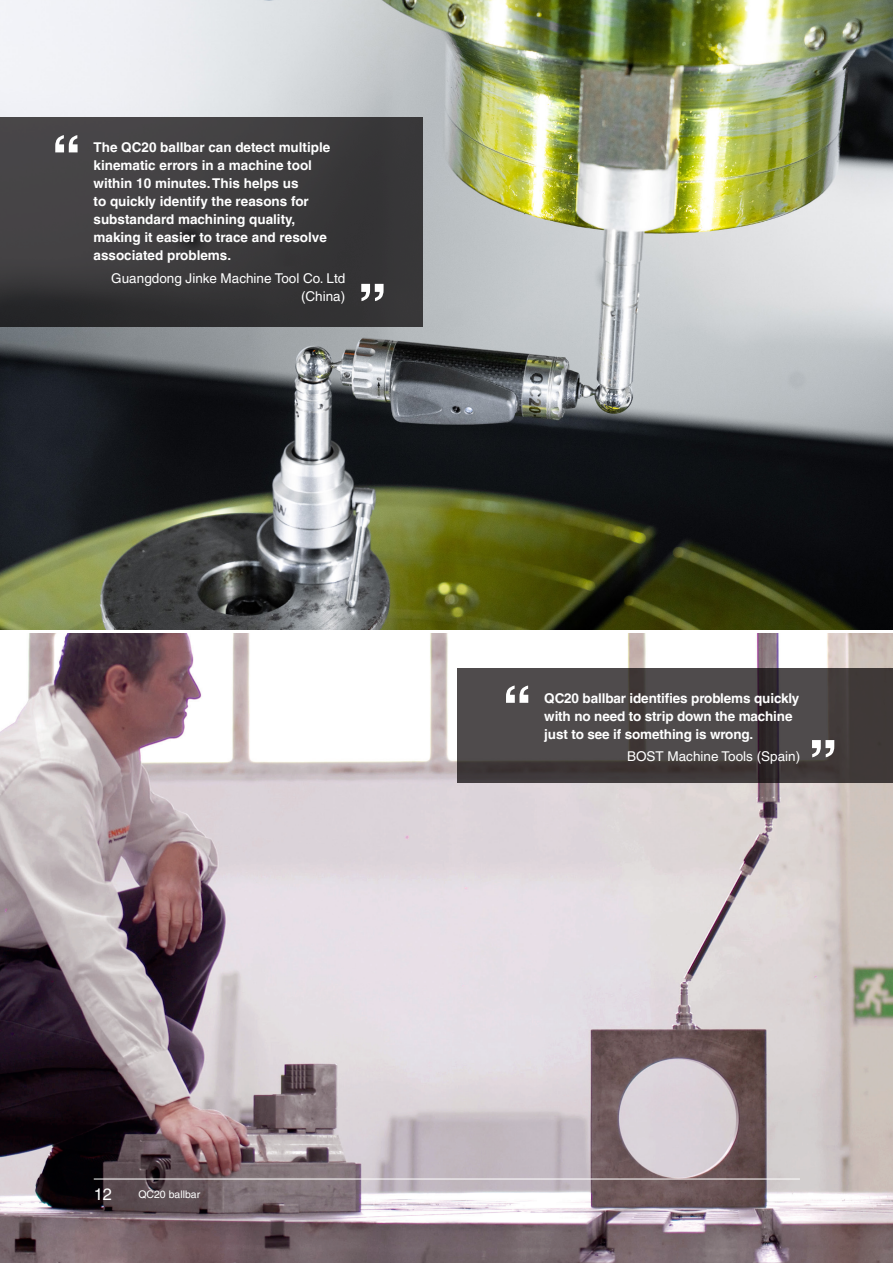
<style>
.page{position:relative;width:893px;height:1263px;background:#fff}
.page>*{position:absolute;margin:0;border:0;box-sizing:border-box;transform-origin:0 0}
.Page_number_LEFT{font:16.5px "Helvetica LT Pro";color:#fff}
.Quotation_Attributed{font:700 13.5px/18px "Helvetica LT Pro";color:#fff}
.Quotation_Attributed-2{font:13.5px/18px "Helvetica LT Pro";color:#fff;text-align:right}
.Document_title_small_LEFT{font:10.5px "Helvetica LT Pro";color:#fff}
</style>
<div class="page">
<img style="left:0;top:0;width:893px;height:629px">
<img style="left:0;top:634px;width:893px;height:629px">
<div style="left:0;top:117px;width:423px;height:209px;background:linear-gradient(to bottom,#464446,#313133)"></div>
<svg style="left:458px;top:668px;width:435px;height:114px;background:#474243"></svg>
<svg style="left:55px;top:135px;width:23px;height:17px"></svg>
<svg style="left:506px;top:685px;width:22px;height:18px"></svg>
<svg style="left:361px;top:284px;width:23px;height:17px"></svg>
<svg style="left:812px;top:740px;width:22px;height:17px"></svg>
<hr style="left:94px;top:1179px;width:706px;height:1px;background:#fff">
<p class="Quotation_Attributed" style="left:94px;top:139px;width:238px">The QC20 ballbar can detect multiple kinematic errors in a machine tool within 10 minutes. This helps us<br>to quickly identify the reasons for substandard machining quality, making it easier to trace and resolve associated problems.</p>
<p class="Quotation_Attributed-2" style="left:111px;top:269px;width:235px">Guangdong Jinke Machine Tool Co. Ltd (China)</p>
<p class="Page_number_LEFT" style="left:94px;top:1185px;width:20px">12</p>
<p class="Document_title_small_LEFT" style="left:138px;top:1188px;width:63px">QC20 ballbar</p>
<p class="Quotation_Attributed" style="left:544px;top:689px;width:257px">QC20 ballbar identifies problems quickly with no need to strip down the machine just to see if something is wrong.</p>
<p class="Quotation_Attributed-2" style="left:627px;top:747px;width:175px">BOST Machine Tools (Spain)</p>
</div>
